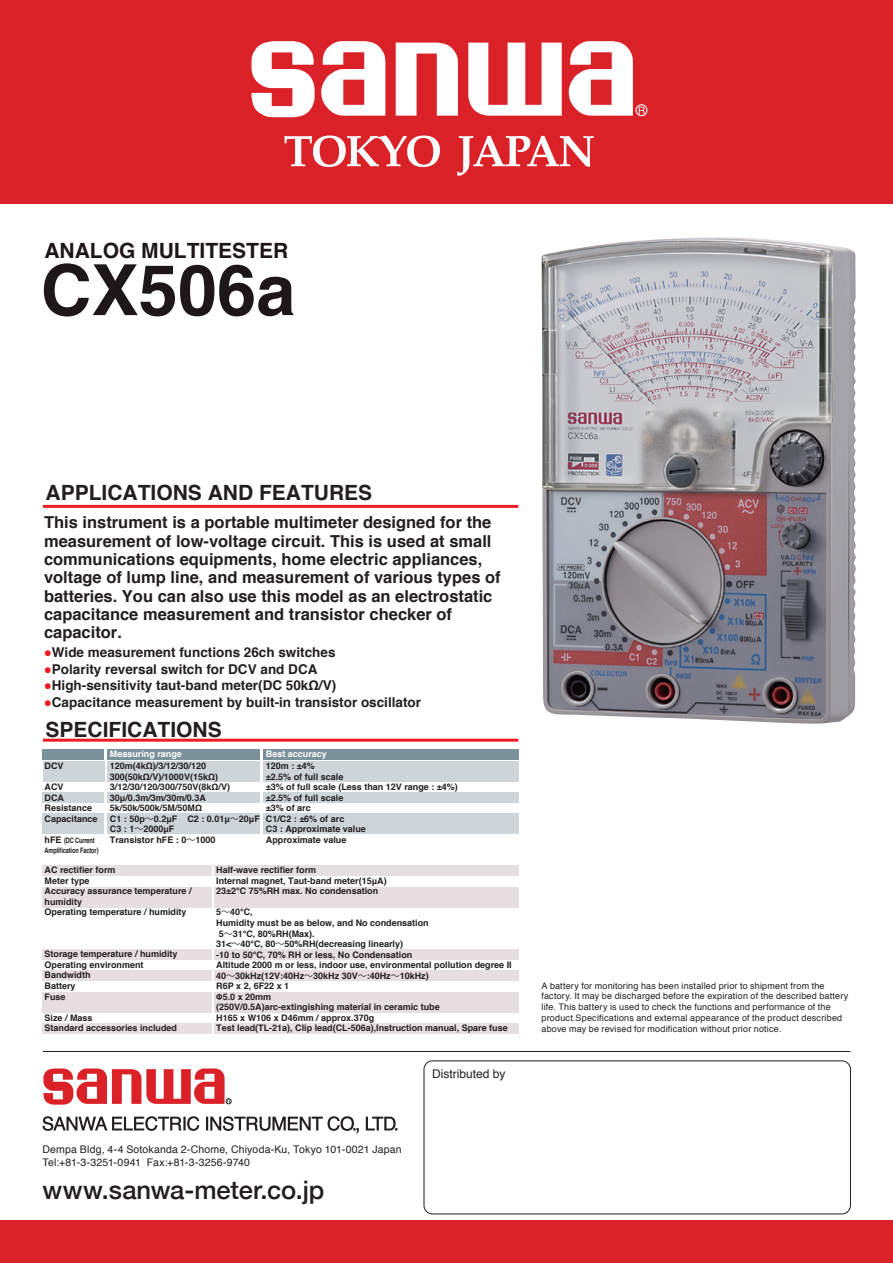
<style>
.page{position:relative;width:893px;height:1263px;background:#fff}
.page>*{position:absolute;margin:0;border:0;box-sizing:border-box;transform-origin:0 0}
.t1{font:700 70.5px "Helvetica";color:#1d171a}
.t2{font:500 25.5px "Helvetica Neue";color:#231f20}
.t3{font:700 21px "Helvetica";color:#231f20}
.t4{font:700 21px "Helvetica";color:#1d171a}
.t5{font:700 16.5px/18.3px "Helvetica";color:#231f20}
.t6{font:700 13.5px "Helvetica";color:#231f20}
.t7{font:12px "Helvetica";color:#231f20}
.t8{font:10.5px/12.6px "Helvetica";letter-spacing:.015em;color:#231f20}
.t9{font:700 9px/10.5px "Helvetica";color:#231f20}
.t10{font:9px/10.8px "Helvetica";letter-spacing:.02em;color:#231f20}
.t11{font:700 9px "Helvetica";color:#fff}
.t12{font:700 7.5px/10.5px "Helvetica";letter-spacing:-.02em;color:#231f20;scale:.75 1}
.s1{color:#ee1d23}
.s2{font-size:9px}
.s3{font-family:"Koz Go Pr 6 N";font-weight:400}
</style>
<div class="page">
<svg style="left:43px;top:1068px;width:188px;height:37px"></svg>
<div style="left:424px;top:1060px;width:427px;height:154px;border:1px solid #231f20;border-radius:9px"></div>
<div style="left:0;top:0;width:893px;height:204px;background:#da2128"></div>
<div style="left:0;top:1220px;width:893px;height:43px;background:#da2128"></div>
<svg style="left:251px;top:41px;width:64px;height:77px"></svg>
<svg style="left:321px;top:41px;width:64px;height:75px"></svg>
<svg style="left:396px;top:42px;width:62px;height:74px"></svg>
<svg style="left:468px;top:43px;width:94px;height:73px"></svg>
<svg style="left:569px;top:41px;width:78px;height:76px"></svg>
<svg style="left:284px;top:136px;width:156px;height:31px"></svg>
<svg style="left:457px;top:136px;width:137px;height:40px"></svg>
<svg style="left:43px;top:1116px;width:354px;height:17px"></svg>
<hr style="left:43px;top:1051px;width:807px;height:1px;background:#231f20">
<hr style="left:43px;top:505px;width:475px;height:3px;background:#ee1d23">
<div style="left:43px;top:866px;width:169px;height:10px;background:#e6dee0"></div>
<div style="left:43px;top:887px;width:169px;height:21px;background:#e6dee0"></div>
<div style="left:43px;top:950px;width:169px;height:10px;background:#e6dee0"></div>
<div style="left:214px;top:866px;width:304px;height:10px;background:#e6dee0"></div>
<div style="left:214px;top:887px;width:304px;height:21px;background:#e6dee0"></div>
<div style="left:214px;top:950px;width:304px;height:10px;background:#e6dee0"></div>
<div style="left:43px;top:971px;width:169px;height:10px;background:#e6dee0"></div>
<div style="left:214px;top:971px;width:304px;height:10px;background:#e6dee0"></div>
<div style="left:43px;top:992px;width:169px;height:20px;background:#e6dee0"></div>
<div style="left:214px;top:992px;width:304px;height:20px;background:#e6dee0"></div>
<div style="left:43px;top:1023px;width:169px;height:10px;background:#e6dee0"></div>
<div style="left:214px;top:1023px;width:304px;height:10px;background:#e6dee0"></div>
<div style="left:43px;top:749px;width:61px;height:10px;background:#7b919a"></div>
<div style="left:107px;top:749px;width:153px;height:10px;background:#7b919a"></div>
<div style="left:263px;top:749px;width:255px;height:10px;background:#7b919a"></div>
<div style="left:43px;top:761px;width:61px;height:21px;background:#ced5d8"></div>
<div style="left:107px;top:761px;width:153px;height:21px;background:#ced5d8"></div>
<div style="left:263px;top:761px;width:256px;height:21px;background:#ced5d8"></div>
<div style="left:43px;top:792px;width:61px;height:11px;background:#ced5d8"></div>
<div style="left:107px;top:792px;width:153px;height:11px;background:#ced5d8"></div>
<div style="left:263px;top:792px;width:255px;height:11px;background:#ced5d8"></div>
<div style="left:43px;top:813px;width:61px;height:21px;background:#ced5d8"></div>
<div style="left:107px;top:813px;width:153px;height:21px;background:#ced5d8"></div>
<div style="left:263px;top:813px;width:255px;height:21px;background:#ced5d8"></div>
<hr style="left:43px;top:739px;width:475px;height:3px;background:#ee1d23">
<img style="left:541px;top:237px;width:315px;height:487px">
<h3 class="t4" style="left:44px;top:233px;width:245px">ANALOG MULTITESTER</h3>
<h1 class="t1" style="left:41px;top:233px;width:256px">CX506a</h1>
<h3 class="t3" style="left:46px;top:476px;width:328px">APPLICATIONS AND FEATURES</h3>
<p class="t5" style="left:44px;top:513px;width:458px">This instrument is a portable multimeter designed for the measurement of low-voltage circuit. This is used at small communications equipments, home electric appliances, voltage of lump line, and measurement of various types of batteries. You can also use this model as an electrostatic capacitance measurement and transistor checker of capacitor.</p>
<h3 class="t6" style="left:44px;top:642px;width:293px"><span class="s1">●</span>Wide measurement functions 26ch switches</h3>
<h3 class="t6" style="left:44px;top:658px;width:275px"><span class="s1">●</span>Polarity reversal switch for DCV and DCA</h3>
<h3 class="t6" style="left:44px;top:675px;width:294px"><span class="s1">●</span>High-sensitivity taut-band meter(DC 50kΩ/V)</h3>
<h3 class="t6" style="left:44px;top:691px;width:379px"><span class="s1">●</span>Capacitance measurement by built-in transistor oscillator</h3>
<h3 class="t3" style="left:46px;top:712px;width:178px">SPECIFICATIONS</h3>
<p class="t9" style="left:45px;top:761px;width:20px">DCV</p>
<p class="t9" style="left:45px;top:782px;width:55px">ACV<br>DCA<br>Resistance<br>Capacitance</p>
<p class="t12" style="left:45px;top:835px;width:74px"><span class="s2">hFE</span> (DC Current<br>Amplification Factor)</p>
<p class="t11" style="left:110px;top:747px;width:74px">Measuring range</p>
<p class="t9" style="left:110px;top:761px;width:152px">120m(4kΩ)/3/12/30/120<br>300(50kΩ/V)/1000V(15kΩ)<br>3/12/30/120/300/750V(8kΩ/V)<br>30μ/0.3m/3m/30m/0.3A<br>5k/50k/500k/5M/50MΩ<br>C1 : 50p<span class="s3">～</span>0.2μF C2 : 0.01μ<span class="s3">～</span>20μF<br>C3 : 1<span class="s3">～</span>2000μF<br>Transistor hFE : 0<span class="s3">～</span>1000</p>
<p class="t11" style="left:266px;top:747px;width:63px">Best accuracy</p>
<p class="t9" style="left:266px;top:761px;width:193px">120m : ±4%<br>±2.5% of full scale<br>±3% of full scale (Less than 12V range : ±4%) ±2.5% of full scale<br>±3% of arc<br>C1/C2 : ±6% of arc<br>C3 : Approximate value<br>Approximate value</p>
<p class="t9" style="left:45px;top:865px;width:149px">AC rectifier form<br>Meter type<br>Accuracy assurance temperature / humidity<br>Operating temperature / humidity</p>
<p class="t9" style="left:45px;top:949px;width:135px">Storage temperature / humidity<br>Operating environment<br>Bandwidth<br>Battery<br>Fuse</p>
<p class="t9" style="left:45px;top:1012px;width:134px">Size / Mass<br>Standard accessories included</p>
<p class="t9" style="left:216px;top:865px;width:172px">Half-wave rectifier form<br>Internal magnet, Taut-band meter(15μA)<br>23±2℃ 75%RH max. No condensation</p>
<p class="t9" style="left:216px;top:907px;width:297px">5<span class="s3">～</span>40℃,<br>Humidity must be as below, and No condensation<br>5<span class="s3">～</span>31℃, 80%RH(Max).<br>31&lt;<span class="s3">～</span>40℃, 80<span class="s3">～</span>50%RH(decreasing linearly)<br>-10 to 50℃, 70% RH or less, No Condensation<br>Altitude 2000 m or less, indoor use, environmental pollution degree II 40<span class="s3">～</span>30kHz(12V:40Hz<span class="s3">～</span>30kHz 30V<span class="s3">～</span>:40Hz<span class="s3">～</span>10kHz)<br>R6P x 2, 6F22 x 1<br>Φ5.0 x 20mm<br>(250V/0.5A)arc-extingishing material in ceramic tube<br>H165 x W106 x D46mm / approx.370g<br>Test lead(TL-21a), Clip lead(CL-506a),Instruction manual, Spare fuse</p>
<h3 class="t7" style="left:432px;top:1065px;width:75px">Distributed by</h3>
<p class="t8" style="left:43px;top:1143px;width:361px">Dempa Bldg, 4-4 Sotokanda 2-Chome, Chiyoda-Ku, Tokyo 101-0021 Japan<br>Tel:+81-3-3251-0941 Fax:+81-3-3256-9740</p>
<h2 class="t2" style="left:43px;top:1169px;width:283px">www.sanwa-meter.co.jp</h2>
<p class="t10" style="left:541px;top:980px;width:308px">A battery for monitoring has been installed prior to shipment from the factory. It may be discharged before the expiration of the described battery life. This battery is used to check the functions and performance of the product.Specifications and external appearance of the product described above may be revised for modification without prior notice.</p>
</div>
